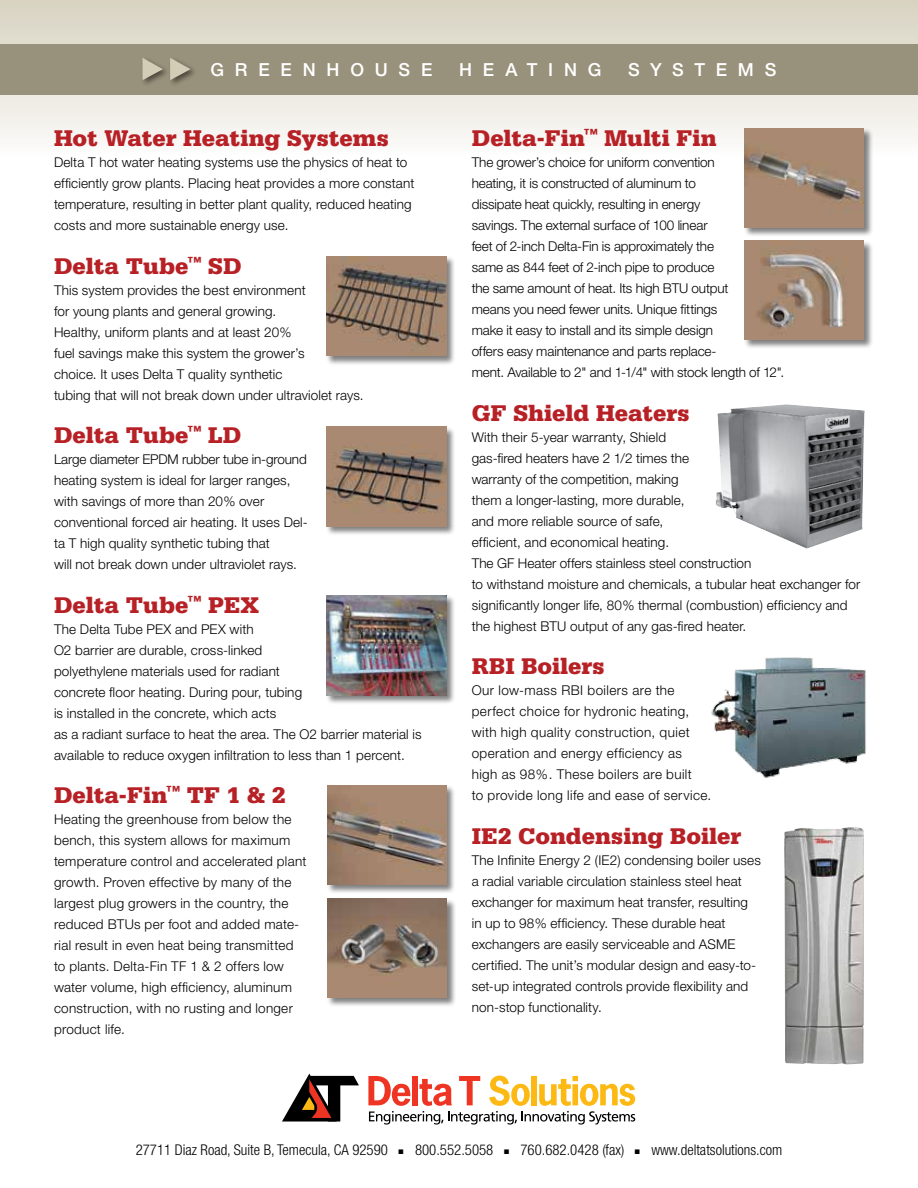
<style>
.page{position:relative;width:918px;height:1188px;background:#fff}
.page>*{position:absolute;margin:0;border:0;box-sizing:border-box;transform-origin:0 0}
.t1{font:900 24px "Serifa";color:#b72126}
.t2{font:500 18px "Helvetica Neue";letter-spacing:.6em;color:#fff}
.t3{font:300 condensed 14.85px "Helvetica Neue";color:#000}
.t4{font:300 13.5px/21px "Helvetica Neue";letter-spacing:.01em;color:#000}
.t5{font:300 13.5px/21px "Helvetica Neue";letter-spacing:-.01em;color:#000}
.t6{font:300 13.5px/21px "Helvetica Neue";letter-spacing:.03em;color:#000}
</style>
<div class="page">
<svg style="left:0;top:0;width:918px;height:139px;background:#e7e3d9"></svg>
<div style="left:326px;top:256px;width:130px;height:110px;background:#000;opacity:.5"></div>
<img style="left:326px;top:256px;width:120px;height:100px">
<div style="left:326px;top:426px;width:130px;height:110px;background:#000;opacity:.5"></div>
<img style="left:326px;top:427px;width:120px;height:99px">
<div style="left:326px;top:595px;width:130px;height:110px;background:#000;opacity:.5"></div>
<img style="left:326px;top:596px;width:120px;height:99px">
<div style="left:327px;top:785px;width:129px;height:109px;background:#000;opacity:.5"></div>
<img style="left:327px;top:786px;width:119px;height:99px">
<div style="left:744px;top:128px;width:130px;height:109px;background:#000;opacity:.5"></div>
<img style="left:745px;top:128px;width:119px;height:99px">
<img style="left:711px;top:657px;width:155px;height:121px">
<img style="left:716px;top:404px;width:149px;height:145px">
<div style="left:0;top:44px;width:918px;height:51px;background:#98917b"></div>
<svg style="left:368px;top:1076px;width:267px;height:49px"></svg>
<svg style="left:282px;top:1074px;width:77px;height:48px"></svg>
<div style="left:140px;top:56px;width:58px;height:32px;background:#000;opacity:.5"></div>
<svg style="left:142px;top:58px;width:21px;height:22px"></svg>
<svg style="left:170px;top:58px;width:21px;height:22px"></svg>
<div style="left:327px;top:898px;width:129px;height:109px;background:#000;opacity:.5"></div>
<img style="left:327px;top:899px;width:120px;height:99px">
<div style="left:744px;top:240px;width:130px;height:109px;background:#000;opacity:.5"></div>
<img style="left:745px;top:241px;width:119px;height:99px">
<img style="left:784px;top:827px;width:66px;height:237px">
<h2 class="t2" style="left:210px;top:59px;width:223px">GREENHOUSE</h2>
<h2 class="t2" style="left:459px;top:59px;width:144px">HEATING</h2>
<h2 class="t2" style="left:628px;top:59px;width:150px">SYSTEMS</h2>
<h1 class="t1" style="left:54px;top:124px;width:336px">Hot Water Heating Systems</h1>
<p class="t4" style="left:54px;top:152px;width:362px">Delta T hot water heating systems use the physics of heat to efficiently grow plants. Placing heat provides a more constant temperature, resulting in better plant quality, reduced heating costs and more sustainable energy use.</p>
<h1 class="t1" style="left:54px;top:252px;width:189px">Delta Tube<sup>™</sup> SD</h1>
<p class="t4" style="left:54px;top:279px;width:311px">This system provides the best environment<br>for young plants and general growing.<br>Healthy, uniform plants and at least 20%<br>fuel savings make this system the grower’s<br>choice. It uses Delta T quality synthetic<br>tubing that will not break down under ultraviolet rays.</p>
<h1 class="t1" style="left:54px;top:421px;width:189px">Delta Tube<sup>™</sup> LD</h1>
<p class="t4" style="left:54px;top:449px;width:255px">Large diameter EPDM rubber tube in-ground heating system is ideal for larger ranges, with savings of more than 20% over conventional forced air heating. It uses Del&shy;ta T high quality synthetic tubing that<br>will not break down under ultraviolet rays.</p>
<h1 class="t1" style="left:54px;top:591px;width:207px">Delta Tube<sup>™</sup> PEX</h1>
<p class="t4" style="left:54px;top:618px;width:369px">The Delta Tube PEX and PEX with<br>O2 barrier are durable, cross-linked<br>polyethylene materials used for radiant<br>concrete floor heating. During pour, tubing<br>is installed in the concrete, which acts<br>as a radiant surface to heat the area. The O2 barrier material is available to reduce oxygen infiltration to less than 1 percent.</p>
<h1 class="t1" style="left:54px;top:781px;width:233px">Delta-Fin<sup>™</sup> TF 1 &amp; 2</h1>
<p class="t4" style="left:54px;top:809px;width:254px">Heating the greenhouse from below the bench, this system allows for maximum temperature control and accelerated plant growth. Proven effective by many of the largest plug growers in the country, the reduced BTUs per foot and added mate&shy;rial result in even heat being transmitted to plants. Delta-Fin TF 1 &amp; 2 offers low water volume, high efficiency, aluminum construction, with no rusting and longer product life.</p>
<h1 class="t1" style="left:472px;top:124px;width:246px">Delta-Fin<sup>™</sup> Multi Fin</h1>
<p class="t5" style="left:472px;top:152px;width:314px">The grower’s choice for uniform convention<br>heating, it is constructed of aluminum to<br>dissipate heat quickly, resulting in energy<br>savings. The external surface of 100 linear<br>feet of 2-inch Delta-Fin is approximately the<br>same as 844 feet of 2-inch pipe to produce<br>the same amount of heat. Its high BTU output<br>means you need fewer units. Unique fittings<br>make it easy to install and its simple design<br>offers easy maintenance and parts replace-<br>ment. Available to 2" and 1-1/4" with stock length of 12".</p>
<h1 class="t1" style="left:472px;top:399px;width:219px">GF Shield Heaters</h1>
<p class="t4" style="left:472px;top:426px;width:390px">With their 5-year warranty, Shield<br>gas-fired heaters have 2 1/2 times the<br>warranty of the competition, making<br>them a longer-lasting, more durable,<br>and more reliable source of safe,<br>efficient, and economical heating.<br>The GF Heater offers stainless steel construction<br>to withstand moisture and chemicals, a tubular heat exchanger for significantly longer life, 80% thermal (combustion) efficiency and the highest BTU output of any gas-fired heater.</p>
<h1 class="t1" style="left:472px;top:652px;width:134px">RBI Boilers</h1>
<p class="t6" style="left:472px;top:680px;width:241px">Our low-mass RBI boilers are the perfect choice for hydronic heating, with high quality construction, quiet operation and energy efficiency as<br>high as 98%. These boilers are built<br>to provide long life and ease of service.</p>
<h1 class="t1" style="left:472px;top:822px;width:271px">IE2 Condensing Boiler</h1>
<p class="t4" style="left:472px;top:849px;width:291px">The Infinite Energy 2 (IE2) condensing boiler uses a radial variable circulation stainless steel heat exchanger for maximum heat transfer, resulting in up to 98% efficiency. These durable heat exchangers are easily serviceable and ASME certified. The unit’s modular design and easy-to&shy;set-up integrated controls provide flexibility and non-stop functionality.</p>
<p class="t3" style="left:136px;top:1141px;width:254px">27711 Diaz Road, Suite B, Temecula, CA 92590</p>
<p class="t3" style="left:415px;top:1141px;width:80px">800.552.5058</p>
<p class="t3" style="left:520px;top:1141px;width:105px">760.682.0428 (fax)</p>
<p class="t3" style="left:651px;top:1141px;width:132px">www.deltatsolutions.com</p>
</div>
